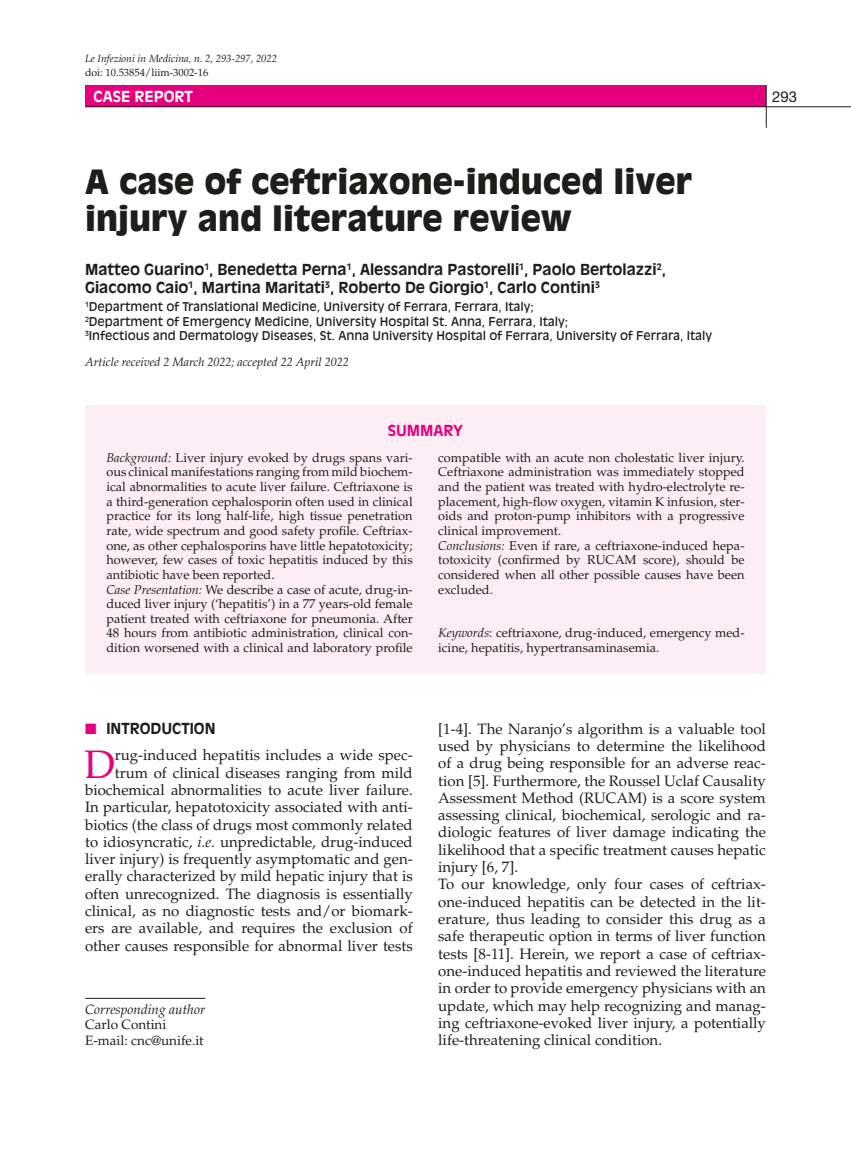
<style>
.page{position:relative;width:851px;height:1149px;background:#fff}
.page>*{position:absolute;margin:0;border:0;box-sizing:border-box;transform-origin:0 0}
.t1{font:39.75px "Palatino LT Std";color:#e6007e}
.t2{font:900 33px/37.5px "Antique Olive Std";color:#1d1d1b}
.t3{font:15px/17.2px "Palatino LT Std";color:#1d1d1b;text-align:right}
.t4{font:700 15px/18px "Antique Olive Std";color:#1d1d1b}
.t5{font:700 15px "Antique Olive Std";color:#fff}
.t6{font:700 15px "Antique Olive Std";color:#e6007e}
.t7{font:15px "Helvetica Neue LT Std";color:#1d1d1b}
.t8{font:13.5px/15.8px "Palatino LT Std";color:#1d1d1b}
.t9{font:italic 13.5px "Palatino LT Std";color:#1d1d1b}
.t10{font:12.75px/14.5px "Palatino LT Std";color:#1d1d1b}
.t11{font:12px/14.4px "Antique Olive Std";color:#1d1d1b}
.t12{font:italic 12px "Palatino LT Std";color:#1d1d1b}
.t13{font:italic 10.5px "Palatino LT Std";color:#1d1d1b}
.t14{font:10.5px "Palatino LT Std";color:#1d1d1b}
.s1{font-style:italic}
.s2{color:#e6007e}
</style>
<div class="page">
<div style="left:85px;top:85px;width:680px;height:21px;background:#e6007e"></div>
<hr style="left:765px;top:85px;width:1px;height:43px;background:#1d1d1b">
<hr style="left:85px;top:106px;width:765px;height:1px;background:#1d1d1b">
<div style="left:85px;top:404px;width:680px;height:269px;background:#fdeef6"></div>
<hr style="left:85px;top:997px;width:120px;height:1px;background:#1d1d1b">
<p class="t13" style="left:85px;top:53px;width:193px">Le Infezioni in Medicina, n. 2, 293-297, 2022</p>
<p class="t14" style="left:85px;top:66px;width:125px">doi: 10.53854/liim-3002-16</p>
<p class="t5" style="left:94px;top:87px;width:101px">CASE REPORT</p>
<p class="t7" style="left:772px;top:87px;width:27px">293</p>
<h2 class="t2" style="left:85px;top:163px;width:608px">A case of ceftriaxone-induced liver injury and literature review</h2>
<p class="t4" style="left:85px;top:260px;width:582px">Matteo Guarino<sup>1</sup>, Benedetta Perna<sup>1</sup>, Alessandra Pastorelli<sup>1</sup>, Paolo Bertolazzi<sup>2</sup>,<br>Giacomo Caio<sup>1</sup>, Martina Maritati<sup>3</sup>, Roberto De Giorgio<sup>1</sup>, Carlo Contini<sup>3</sup></p>
<p class="t11" style="left:85px;top:300px;width:628px"><sup>1</sup>Department of Translational Medicine, University of Ferrara, Ferrara, Italy;<br><sup>2</sup>Department of Emergency Medicine, University Hospital St. Anna, Ferrara, Italy;<br><sup>3</sup>Infectious and Dermatology Diseases, St. Anna University Hospital of Ferrara, University of Ferrara, Italy</p>
<p class="t12" style="left:85px;top:355px;width:265px">Article received 2 March 2022; accepted 22 April 2022</p>
<p class="t6" style="left:387px;top:421px;width:77px">SUMMARY</p>
<p class="t10" style="left:438px;top:450px;width:308px">compatible with an acute non cholestatic liver injury.<br>Ceftriaxone administration was immediately stopped and the patient was treated with hydro-electrolyte re&shy;placement, high-flow oxygen, vitamin K infusion, ster&shy;oids and proton-pump inhibitors with a progressive clinical improvement.<br><span class="s1">Conclusions:</span> Even if rare, a ceftriaxone-induced hepa&shy;totoxicity (confirmed by RUCAM score), should be considered when all other possible causes have been excluded.</p>
<p class="t10" style="left:438px;top:626px;width:308px"><span class="s1">Keywords</span>: ceftriaxone, drug-induced, emergency med&shy;icine, hepatitis, hypertransaminasemia.</p>
<p class="t10" style="left:106px;top:450px;width:308px"><span class="s1">Background:</span> Liver injury evoked by drugs spans vari&shy;ous clinical manifestations ranging from mild biochem&shy;ical abnormalities to acute liver failure. Ceftriaxone is a third-generation cephalosporin often used in clinical practice for its long half-life, high tissue penetration rate, wide spectrum and good safety profile. Ceftriax&shy;one, as other cephalosporins have little hepatotoxicity; however, few cases of toxic hepatitis induced by this antibiotic have been reported.<br><span class="s1">Case Presentation:</span> We describe a case of acute, drug-in&shy;duced liver injury (‘hepatitis’) in a 77 years-old female patient treated with ceftriaxone for pneumonia. After 48 hours from antibiotic administration, clinical con&shy;dition worsened with a clinical and laboratory profile</p>
<p class="t4" style="left:85px;top:719px;width:132px"><span class="s2">■</span> INTRODUCTION</p>
<h1 class="t1" style="left:84px;top:740px;width:32px">D</h1>
<p class="t3" style="left:85px;top:746px;width:329px">rug-induced hepatitis includes a wide spec&shy;trum of clinical diseases ranging from mild biochemical abnormalities to acute liver failure.<br>In particular, hepatotoxicity associated with anti&shy;biotics (the class of drugs most commonly related to idiosyncratic, <span class="s1">i.e.</span> unpredictable, drug-induced liver injury) is frequently asymptomatic and gen&shy;erally characterized by mild hepatic injury that is often unrecognized. The diagnosis is essentially clinical, as no diagnostic tests and/or biomark&shy;ers are available, and requires the exclusion of other causes responsible for abnormal liver tests</p>
<p class="t9" style="left:85px;top:1000px;width:122px">Corresponding author</p>
<p class="t8" style="left:85px;top:1016px;width:120px">Carlo Contini<br>E-mail: cnc@unife.it</p>
<p class="t3" style="left:438px;top:720px;width:329px;text-align:left">[1-4]. The Naranjo’s algorithm is a valuable tool used by physicians to determine the likelihood of a drug being responsible for an adverse reac&shy;tion [5]. Furthermore, the Roussel Uclaf Causality Assessment Method (RUCAM) is a score system assessing clinical, biochemical, serologic and ra&shy;diologic features of liver damage indicating the likelihood that a specific treatment causes hepatic injury [6, 7].<br>To our knowledge, only four cases of ceftriax&shy;one-induced hepatitis can be detected in the lit&shy;erature, thus leading to consider this drug as a safe therapeutic option in terms of liver function tests [8-11]. Herein, we report a case of ceftriax&shy;one-induced hepatitis and reviewed the literature in order to provide emergency physicians with an update, which may help recognizing and manag&shy;ing ceftriaxone-evoked liver injury, a potentially life-threatening clinical condition.</p>
</div>
